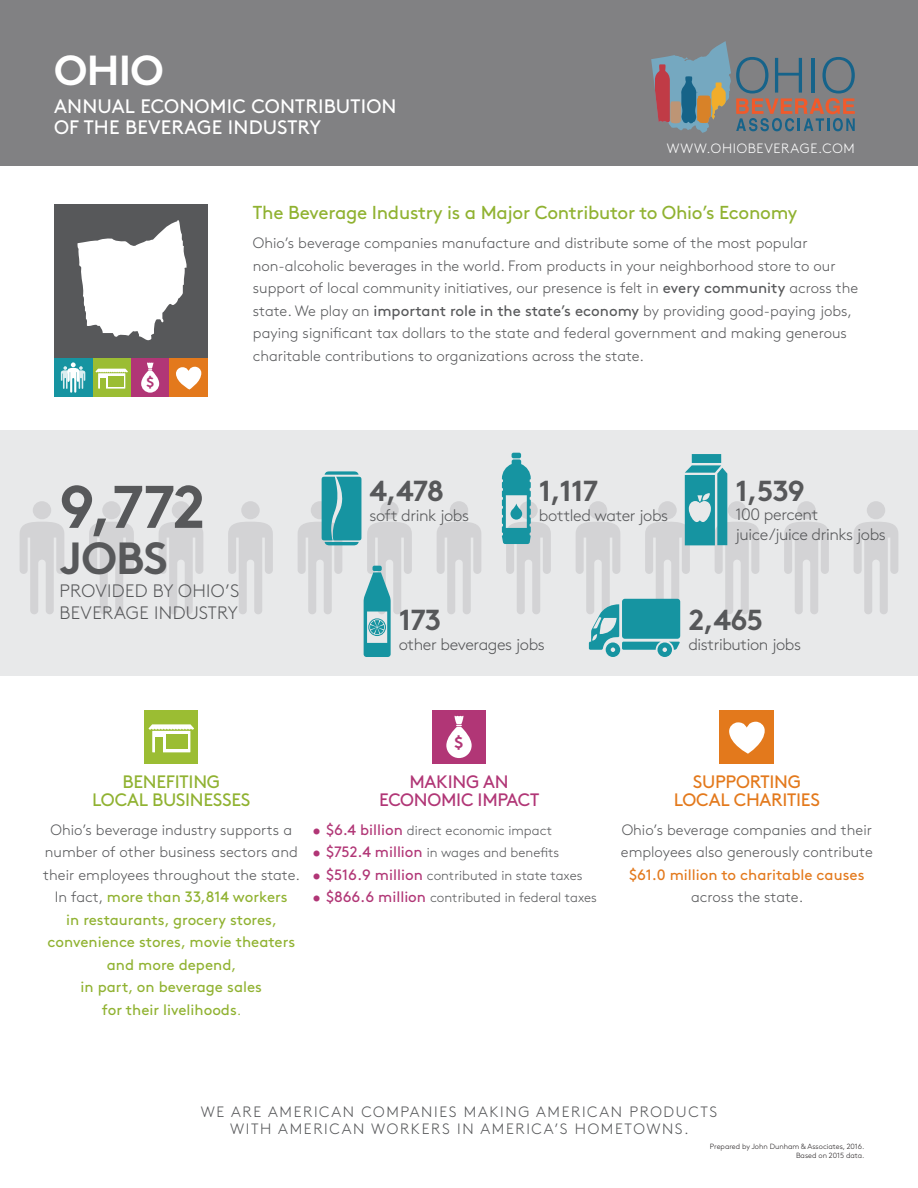
<style>
.page{position:relative;width:918px;height:1188px;background:#fff}
.page>*{position:absolute;margin:0;border:0;box-sizing:border-box;transform-origin:0 0}
.t1{font:700 60px "Brown Pro";color:#57585a}
.t2{font:700 45px "Brown Pro";color:#57585a}
.t3{font:700 42px "Brown Pro";color:#fff}
.t4{font:700 28.95px "Brown Pro";letter-spacing:-.035em;color:#57585a}
.t5{font:19.5px/21px "Brown Pro";letter-spacing:.01em;color:#fff}
.t6{font:18.75px "Brown Pro";letter-spacing:-.015em;color:#90b231}
.t7{font:300 18px/22.5px "Brown Pro";letter-spacing:.02em;color:#57585a}
.t8{font:18px/18px "Brown Pro";letter-spacing:-.015em;color:#90b231;text-align:center}
.t9{font:18px/18px "Brown Pro";letter-spacing:-.015em;color:#e3791c;text-align:center}
.t10{font:18px/18px "Brown Pro";letter-spacing:-.015em;color:#b13676;text-align:center}
.t11{font:300 16.5px/20px "Brown Pro";letter-spacing:-.025em;color:#57585a}
.t12{font:700 15.6px "Brown Pro";color:#b13676;scale:1.05 1}
.t13{font:300 15px/22.5px "Brown Pro";color:#57585a}
.t14{font:15px/22.5px "Brown Pro";color:#90b231;text-align:center}
.t15{font:300 15px/16.5px "Brown Pro";letter-spacing:.11em;color:#57585a;text-align:center}
.t16{font:15px "Brown Pro";color:#e3791c}
.t17{font:700 13.8px "Brown Pro";color:#b13676;scale:1.05 1}
.t18{font:300 13.5px "Brown Pro";color:#57585a}
.t19{font:300 13.5px "Brown Pro";letter-spacing:.05em;color:#fff}
.t20{font:300 7.5px/9px "Brown Pro";color:#231f20;text-align:right}
.s1{font-weight:400}
.s2{font-weight:400;font-size:15px;color:#b13676}
.s3{font-weight:300;color:#57585a}
.s4{font-weight:300}
</style>
<div class="page">
<div style="left:0;top:0;width:918px;height:166px;background:#818183"></div>
<div style="left:54px;top:204px;width:154px;height:154px;background:#57585a"></div>
<div style="left:131px;top:358px;width:38px;height:39px;background:#b13676"></div>
<svg style="left:141px;top:362px;width:18px;height:31px"></svg>
<div style="left:92px;top:358px;width:39px;height:39px;background:#9bbd33"></div>
<svg style="left:98px;top:373px;width:27px;height:16px"></svg>
<div style="left:108px;top:376px;width:15px;height:10px;background:#9bbd33"></div>
<svg style="left:96px;top:369px;width:32px;height:3px"></svg>
<div style="left:100px;top:378px;width:6px;height:12px;background:#9bbd33"></div>
<div style="left:169px;top:358px;width:39px;height:39px;background:#e3791c"></div>
<svg style="left:176px;top:367px;width:26px;height:23px"></svg>
<div style="left:54px;top:358px;width:38px;height:39px;background:#1694a1"></div>
<svg style="left:61px;top:362px;width:24px;height:31px"></svg>
<div style="left:0;top:431px;width:918px;height:245px;background:#e8e9ea"></div>
<div style="left:241px;top:501px;width:19px;height:18px;background:#d3d3d5;border-radius:50%"></div>
<svg style="left:228px;top:522px;width:45px;height:92px"></svg>
<div style="left:33px;top:501px;width:18px;height:18px;background:#d3d3d5;border-radius:50%"></div>
<svg style="left:20px;top:522px;width:44px;height:92px"></svg>
<div style="left:102px;top:501px;width:19px;height:18px;background:#d3d3d5;border-radius:50%"></div>
<svg style="left:89px;top:522px;width:45px;height:92px"></svg>
<div style="left:172px;top:501px;width:18px;height:18px;background:#d3d3d5;border-radius:50%"></div>
<svg style="left:159px;top:522px;width:44px;height:92px"></svg>
<div style="left:797px;top:501px;width:19px;height:18px;background:#d3d3d5;border-radius:50%"></div>
<svg style="left:784px;top:522px;width:45px;height:92px"></svg>
<div style="left:450px;top:501px;width:18px;height:18px;background:#d3d3d5;border-radius:50%"></div>
<svg style="left:437px;top:522px;width:44px;height:92px"></svg>
<div style="left:867px;top:501px;width:18px;height:18px;background:#d3d3d5;border-radius:50%"></div>
<svg style="left:854px;top:522px;width:44px;height:92px"></svg>
<svg style="left:502px;top:453px;width:49px;height:161px"></svg>
<svg style="left:576px;top:454px;width:183px;height:203px"></svg>
<svg style="left:298px;top:471px;width:114px;height:186px"></svg>
<div style="left:432px;top:710px;width:54px;height:54px;background:#b13676"></div>
<svg style="left:446px;top:715px;width:26px;height:43px"></svg>
<div style="left:144px;top:710px;width:54px;height:54px;background:#9bbd33"></div>
<div style="left:152px;top:731px;width:38px;height:21px;background:#fff"></div>
<div style="left:167px;top:734px;width:21px;height:15px;background:#9bbd33"></div>
<svg style="left:149px;top:724px;width:45px;height:6px"></svg>
<div style="left:155px;top:737px;width:8px;height:17px;background:#9bbd33"></div>
<div style="left:720px;top:710px;width:54px;height:54px;background:#e3791c"></div>
<svg style="left:729px;top:722px;width:36px;height:32px"></svg>
<svg style="left:651px;top:41px;width:204px;height:92px"></svg>
<svg style="left:77px;top:220px;width:110px;height:121px"></svg>
<h3 class="t3" style="left:54px;top:37px;width:111px">OHIO</h3>
<h3 class="t5" style="left:54px;top:94px;width:344px">ANNUAL ECONOMIC CONTRIBUTION<br>OF THE BEVERAGE INDUSTRY</h3>
<p class="t19" style="left:667px;top:138px;width:189px">WWW.OHIOBEVERAGE.COM</p>
<p class="t17" style="left:146px;top:371px;width:9px">$</p>
<p class="t6" style="left:253px;top:198px;width:546px">The Beverage Industry is a Major Contributor to Ohio’s Economy</p>
<p class="t13" style="left:253px;top:231px;width:607px">Ohio’s beverage companies manufacture and distribute some of the most popular non-alcoholic beverages in the world. From products in your neighborhood store to our support of local community initiatives, our presence is felt in <span class="s1">every community</span> across the state. We play an <span class="s1">important role in the state’s economy</span> by providing good-paying jobs, paying significant tax dollars to the state and federal government and making generous charitable contributions to organizations across the state.</p>
<h1 class="t1" style="left:59px;top:458px;width:147px">9,772</h1>
<h2 class="t2" style="left:60px;top:522px;width:110px">JOBS</h2>
<p class="t7" style="left:59px;top:578px;width:182px">PROVIDED BY OHIO’S<br>BEVERAGE INDUSTRY</p>
<h3 class="t4" style="left:370px;top:467px;width:76px">4,478</h3>
<p class="t11" style="left:370px;top:504px;width:101px">soft drink jobs</p>
<h3 class="t4" style="left:539px;top:468px;width:61px">1,117</h3>
<p class="t11" style="left:539px;top:504px;width:131px">bottled water jobs</p>
<h3 class="t4" style="left:735px;top:467px;width:71px">1,539</h3>
<p class="t11" style="left:735px;top:504px;width:152px">100 percent juice/juice drinks jobs</p>
<h3 class="t4" style="left:399px;top:596px;width:44px">173</h3>
<p class="t11" style="left:399px;top:633px;width:148px">other beverages jobs</p>
<h3 class="t4" style="left:688px;top:596px;width:76px">2,465</h3>
<p class="t11" style="left:688px;top:633px;width:114px">distribution jobs</p>
<p class="t12" style="left:455px;top:730px;width:10px">$</p>
<p class="t10" style="left:379px;top:772px;width:162px">MAKING AN<br>ECONOMIC IMPACT</p>
<p class="t8" style="left:92px;top:772px;width:160px">BENEFITING<br>LOCAL BUSINESSES</p>
<p class="t9" style="left:674px;top:772px;width:148px">SUPPORTING<br>LOCAL CHARITIES</p>
<p class="t18" style="left:313px;top:820px;width:241px"><span class="s2">• $6.4 billion</span> direct economic impact</p>
<p class="t18" style="left:313px;top:842px;width:248px"><span class="s2">• $752.4 million</span> in wages and benefits</p>
<p class="t18" style="left:313px;top:865px;width:271px"><span class="s2">• $516.9 million</span> contributed in state taxes</p>
<p class="t18" style="left:313px;top:887px;width:286px"><span class="s2">• $866.6 million</span> contributed in federal taxes</p>
<p class="t14" style="left:43px;top:817px;width:258px"><span class="s3">Ohio’s beverage industry supports a number of other business sectors and their employees throughout the state.<br>In fact,</span> more than 33,814 workers<br>in restaurants, grocery stores, convenience stores, movie theaters and more depend,<br>in part, on beverage sales<br>for their livelihoods<span class="s4">.</span></p>
<p class="t13" style="left:621px;top:817px;width:253px">Ohio’s beverage companies and their employees also generously contribute</p>
<p class="t16" style="left:629px;top:863px;width:237px">$61.0 million to charitable causes</p>
<p class="t13" style="left:691px;top:885px;width:114px">across the state.</p>
<p class="t15" style="left:201px;top:1103px;width:518px">WE ARE AMERICAN COMPANIES MAKING AMERICAN PRODUCTS<br>WITH AMERICAN WORKERS IN AMERICA’S HOMETOWNS.</p>
<p class="t20" style="left:710px;top:1141px;width:156px">Prepared by John Dunham &amp; Associates, 2016.<br>Based on 2015 data.</p>
</div>
